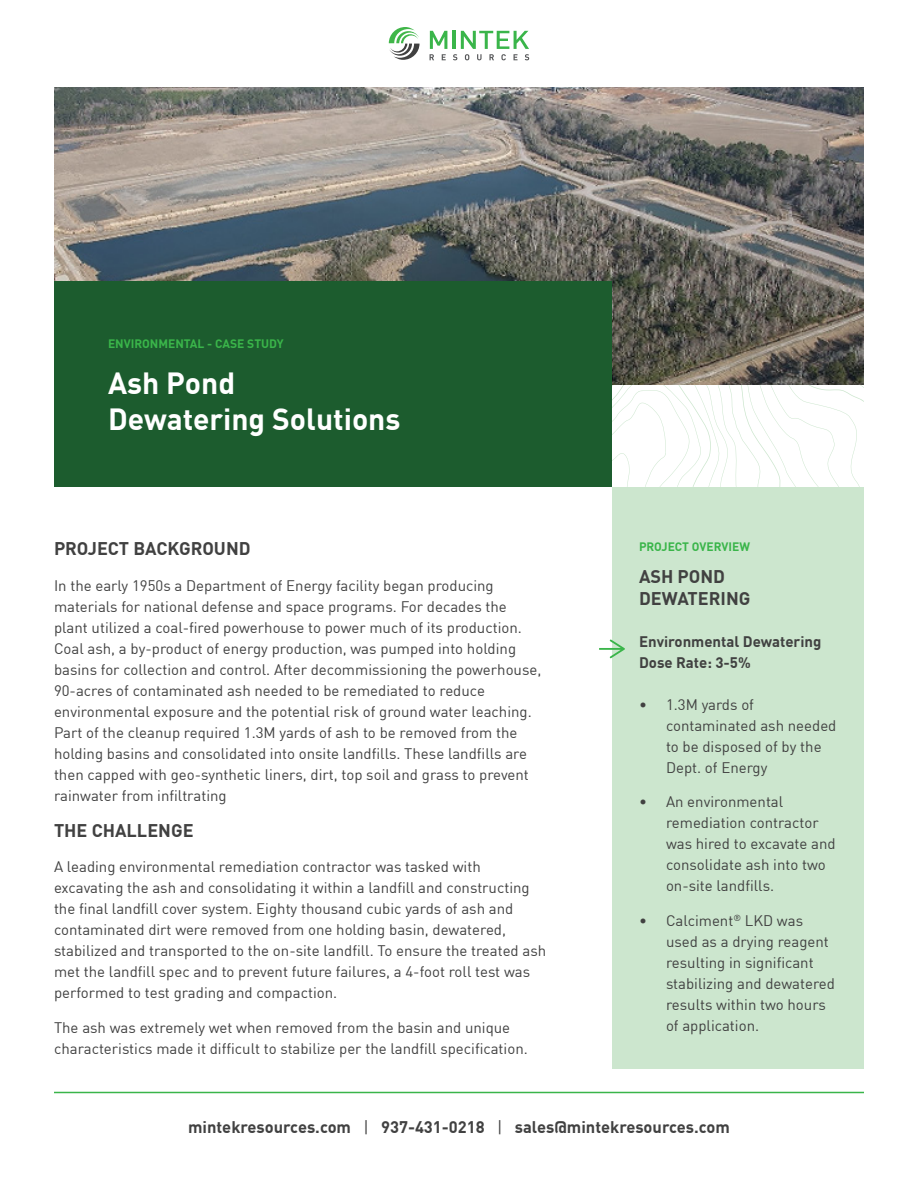
<style>
.page{position:relative;width:918px;height:1188px;background:#fff}
.page>*{position:absolute;margin:0;border:0;box-sizing:border-box;transform-origin:0 0}
.t1{font:700 30px "DIN Offc";color:#fff}
.t2{font:700 18px/21.6px "DIN Offc";color:#414141}
.t3{font:700 16.5px "DIN Offc";color:#414141}
.t4{font:15px/21px "DIN Offc";color:#414141}
.t5{font:700 15px "DIN Offc";color:#414141}
.t6{font:700 12px "DIN Offc";color:#3ab54a}
.s1{font-weight:400}
</style>
<div class="page">
<svg style="left:612px;top:384px;width:252px;height:103px"></svg>
<img style="left:54px;top:87px;width:810px;height:297px">
<svg style="left:389px;top:27px;width:31px;height:33px"></svg>
<svg style="left:430px;top:31px;width:17px;height:29px"></svg>
<svg style="left:453px;top:31px;width:76px;height:29px"></svg>
<div style="left:54px;top:281px;width:558px;height:206px;background:#1c5c2e"></div>
<hr style="left:54px;top:1092px;width:810px;height:1px;background:#3ab54a">
<div style="left:612px;top:488px;width:252px;height:581px;background:#cce6ce"></div>
<svg style="left:599px;top:639px;width:26px;height:19px"></svg>
<p class="t6" style="left:108px;top:335px;width:177px">ENVIRONMENTAL - CASE STUDY</p>
<p class="t1" style="left:108px;top:364px;width:129px">Ash Pond</p>
<p class="t1" style="left:108px;top:400px;width:294px">Dewatering Solutions</p>
<p class="t2" style="left:54px;top:537px;width:198px">PROJECT BACKGROUND</p>
<p class="t4" style="left:54px;top:574px;width:489px">In the early 1950s a Department of Energy facility began producing materials for national defense and space programs. For decades the plant utilized a coal-fired powerhouse to power much of its production.<br>Coal ash, a by-product of energy production, was pumped into holding basins for collection and control. After decommissioning the powerhouse, 90-acres of contaminated ash needed to be remediated to reduce environmental exposure and the potential risk of ground water leaching.<br>Part of the cleanup required 1.3M yards of ash to be removed from the holding basins and consolidated into onsite landfills. These landfills are then capped with geo-synthetic liners, dirt, top soil and grass to prevent rainwater from infiltrating</p>
<p class="t2" style="left:54px;top:818px;width:141px">THE CHALLENGE</p>
<p class="t4" style="left:54px;top:856px;width:494px">A leading environmental remediation contractor was tasked with excavating the ash and consolidating it within a landfill and constructing the final landfill cover system. Eighty thousand cubic yards of ash and contaminated dirt were removed from one holding basin, dewatered, stabilized and transported to the on-site landfill. To ensure the treated ash met the landfill spec and to prevent future failures, a 4-foot roll test was performed to test grading and compaction.</p>
<p class="t4" style="left:54px;top:1017px;width:475px">The ash was extremely wet when removed from the basin and unique characteristics made it difficult to stabilize per the landfill specification.</p>
<p class="t6" style="left:639px;top:539px;width:113px">PROJECT OVERVIEW</p>
<p class="t2" style="left:639px;top:565px;width:113px">ASH POND<br>DEWATERING</p>
<p class="t5" style="left:639px;top:632px;width:184px">Environmental Dewatering</p>
<p class="t5" style="left:639px;top:653px;width:113px">Dose Rate: 3-5%</p>
<p class="t4" style="left:666px;top:694px;width:172px;text-indent:-27px">• 1.3M yards of contaminated ash needed to be disposed of by the<br>Dept. of Energy</p>
<p class="t4" style="left:666px;top:791px;width:171px;text-indent:-27px">• An environmental remediation contractor was hired to excavate and consolidate ash into two on-site landfills.</p>
<p class="t4" style="left:666px;top:910px;width:171px;text-indent:-27px">• Calciment<sup>®</sup> LKD was used as a drying reagent resulting in significant stabilizing and dewatered results within two hours of application.</p>
<p class="t3" style="left:188px;top:1116px;width:543px">mintekresources.com <span class="s1">|</span> 937-431-0218 <span class="s1">|</span> sales@mintekresources.com</p>
</div>
